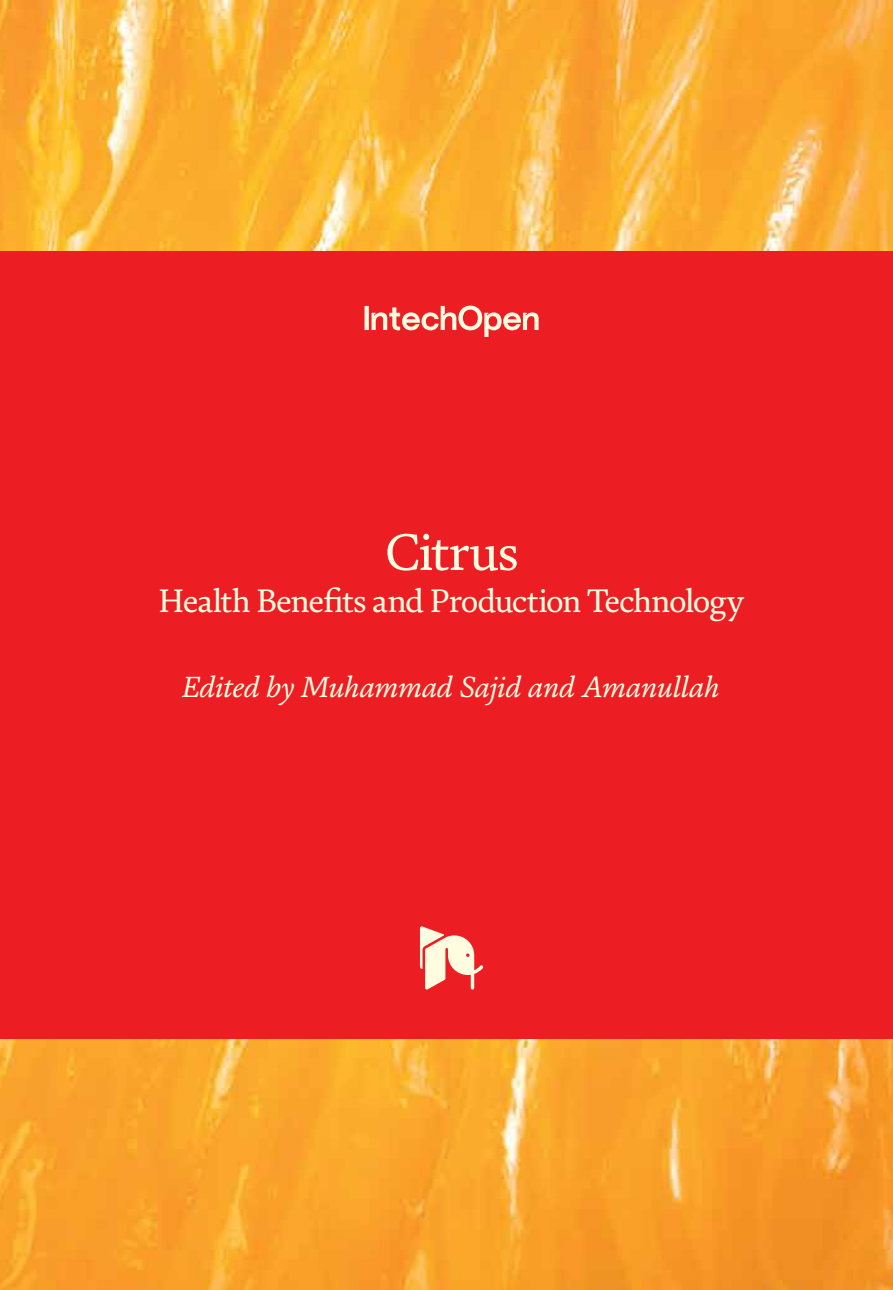
<style>
.page{position:relative;width:893px;height:1290px;background:#fff}
.page>*{position:absolute;margin:0;border:0;box-sizing:border-box;transform-origin:0 0}
.t1{font:52.5px "FS Brabo";letter-spacing:-.03em;color:#fffcdf}
.t2{font:33.25px "FS Brabo";letter-spacing:-.035em;color:#fffcdf}
.t3{font:italic 29.75px "FS Brabo";letter-spacing:-.015em;color:#fffcdf}
</style>
<div class="page">
<img style="left:0;top:0;width:893px;height:1290px">
<div style="left:0;top:251px;width:893px;height:787px;background:#ed1d24"></div>
<svg style="left:364px;top:306px;width:175px;height:31px"></svg>
<svg style="left:420px;top:926px;width:63px;height:64px"></svg>
<h1 class="t1" style="left:385px;top:513px;width:136px">Citrus</h1>
<p class="t2" style="left:159px;top:576px;width:587px">Health Benefits and Production Technology</p>
<p class="t3" style="left:182px;top:664px;width:540px">Edited by Muhammad Sajid and Amanullah</p>
</div>
